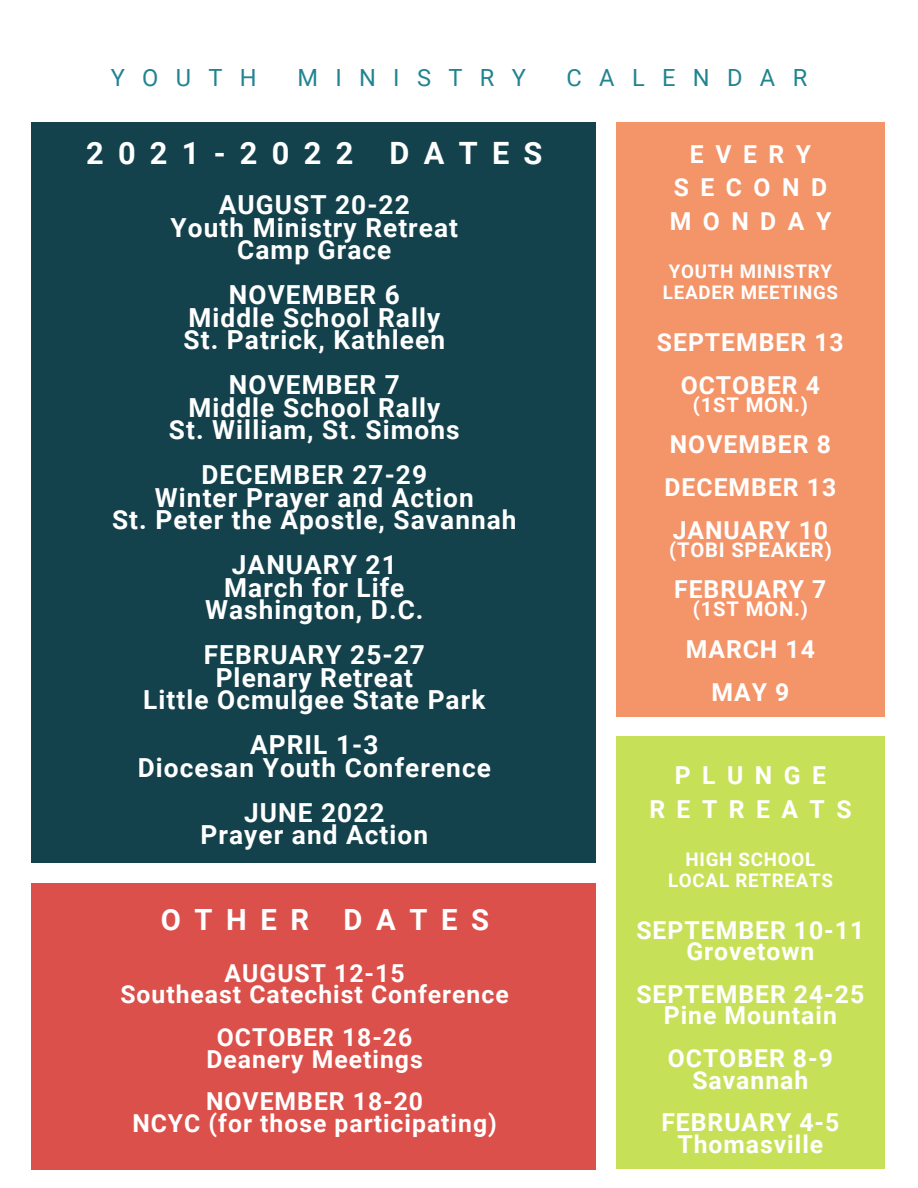
<style>
.page{position:relative;width:918px;height:1188px;background:#fff}
.page>*{position:absolute;margin:0;border:0;box-sizing:border-box;transform-origin:0 0}
.t1{font:700 30.75px "Roboto";letter-spacing:.465em;color:#fff}
.t2{font:700 29.25px "Roboto";letter-spacing:.465em;color:#fff}
.t3{font:700 26.25px "Roboto";letter-spacing:.04em;color:#fff}
.t4{font:700 24.75px "Roboto";letter-spacing:.04em;color:#fff}
.t5{font:700 24.75px "Roboto";letter-spacing:.465em;color:#fff}
.t6{font:23.7px "Roboto";letter-spacing:.735em;color:#218490}
.t7{font:700 20.25px "Roboto";letter-spacing:.04em;color:#fff}
.t8{font:700 18.75px "Roboto";letter-spacing:.04em;color:#fff}
</style>
<div class="page">
<div style="left:32px;top:122px;width:564px;height:740px;background:#13424c"></div>
<div style="left:32px;top:883px;width:564px;height:287px;background:#db504a"></div>
<div style="left:616px;top:122px;width:269px;height:594px;background:#f49469"></div>
<div style="left:616px;top:736px;width:269px;height:432px;background:#c6e158"></div>
<p class="t6" style="left:111px;top:64px;width:148px">YOUTH</p>
<p class="t6" style="left:297px;top:64px;width:230px">MINISTRY</p>
<p class="t6" style="left:567px;top:64px;width:242px">CALENDAR</p>
<p class="t1" style="left:86px;top:135px;width:458px">2021-2022 DATES</p>
<p class="t3" style="left:219px;top:190px;width:192px">AUGUST 20-22</p>
<p class="t3" style="left:171px;top:212px;width:289px">Youth Ministry Retreat</p>
<p class="t3" style="left:237px;top:235px;width:156px">Camp Grace</p>
<p class="t3" style="left:229px;top:280px;width:172px">NOVEMBER 6</p>
<p class="t3" style="left:189px;top:302px;width:253px">Middle School Rally</p>
<p class="t3" style="left:184px;top:325px;width:263px">St. Patrick, Kathleen</p>
<p class="t3" style="left:229px;top:370px;width:172px">NOVEMBER 7</p>
<p class="t3" style="left:189px;top:392px;width:253px">Middle School Rally</p>
<p class="t3" style="left:169px;top:415px;width:292px">St. William, St. Simons</p>
<p class="t3" style="left:202px;top:460px;width:227px">DECEMBER 27-29</p>
<p class="t3" style="left:155px;top:482px;width:320px">Winter Prayer and Action</p>
<p class="t3" style="left:112px;top:505px;width:406px">St. Peter the Apostle, Savannah</p>
<p class="t3" style="left:232px;top:550px;width:166px">JANUARY 21</p>
<p class="t3" style="left:224px;top:572px;width:182px">March for Life</p>
<p class="t3" style="left:205px;top:595px;width:220px">Washington, D.C.</p>
<p class="t3" style="left:204px;top:640px;width:223px">FEBRUARY 25-27</p>
<p class="t3" style="left:216px;top:662px;width:199px">Plenary Retreat</p>
<p class="t3" style="left:143px;top:685px;width:344px">Little Ocmulgee State Park</p>
<p class="t3" style="left:250px;top:730px;width:130px">APRIL 1-3</p>
<p class="t3" style="left:138px;top:752px;width:355px">Diocesan Youth Conference</p>
<p class="t3" style="left:244px;top:797px;width:142px">JUNE 2022</p>
<p class="t3" style="left:201px;top:820px;width:229px">Prayer and Action</p>
<p class="t2" style="left:161px;top:902px;width:330px">OTHER DATES</p>
<p class="t4" style="left:225px;top:959px;width:181px">AUGUST 12-15</p>
<p class="t4" style="left:120px;top:980px;width:390px">Southeast Catechist Conference</p>
<p class="t4" style="left:217px;top:1023px;width:197px">OCTOBER 18-26</p>
<p class="t4" style="left:206px;top:1045px;width:218px">Deanery Meetings</p>
<p class="t4" style="left:206px;top:1087px;width:219px">NOVEMBER 18-20</p>
<p class="t4" style="left:132px;top:1109px;width:366px">NCYC (for those participating)</p>
<p class="t4" style="left:690px;top:140px;width:123px">EVERY</p>
<p class="t4" style="left:674px;top:173px;width:155px">SECOND</p>
<p class="t4" style="left:670px;top:207px;width:163px">MONDAY</p>
<p class="t8" style="left:669px;top:260px;width:165px">YOUTH MINISTRY</p>
<p class="t8" style="left:663px;top:282px;width:177px">LEADER MEETINGS</p>
<p class="t4" style="left:657px;top:328px;width:188px">SEPTEMBER 13</p>
<p class="t4" style="left:681px;top:371px;width:141px">OCTOBER 4</p>
<p class="t7" style="left:693px;top:393px;width:116px">(1ST MON.)</p>
<p class="t4" style="left:670px;top:430px;width:163px">NOVEMBER 8</p>
<p class="t4" style="left:665px;top:473px;width:173px">DECEMBER 13</p>
<p class="t4" style="left:673px;top:516px;width:157px">JANUARY 10</p>
<p class="t7" style="left:669px;top:538px;width:164px">(TOBI SPEAKER)</p>
<p class="t4" style="left:674px;top:575px;width:154px">FEBRUARY 7</p>
<p class="t7" style="left:693px;top:598px;width:116px">(1ST MON.)</p>
<p class="t4" style="left:686px;top:635px;width:131px">MARCH 14</p>
<p class="t4" style="left:711px;top:678px;width:79px">MAY 9</p>
<p class="t4" style="left:675px;top:761px;width:153px">PLUNGE</p>
<p class="t5" style="left:649px;top:795px;width:204px">RETREATS</p>
<p class="t8" style="left:686px;top:848px;width:131px">HIGH SCHOOL</p>
<p class="t8" style="left:668px;top:870px;width:166px">LOCAL RETREATS</p>
<p class="t4" style="left:636px;top:916px;width:229px">SEPTEMBER 10-11</p>
<p class="t4" style="left:686px;top:937px;width:130px">Grovetown</p>
<p class="t4" style="left:636px;top:980px;width:229px">SEPTEMBER 24-25</p>
<p class="t4" style="left:664px;top:1001px;width:175px">Pine Mountain</p>
<p class="t4" style="left:668px;top:1044px;width:167px">OCTOBER 8-9</p>
<p class="t4" style="left:692px;top:1066px;width:117px">Savannah</p>
<p class="t4" style="left:661px;top:1108px;width:180px">FEBRUARY 4-5</p>
<p class="t4" style="left:677px;top:1130px;width:147px">Thomasville</p>
</div>
